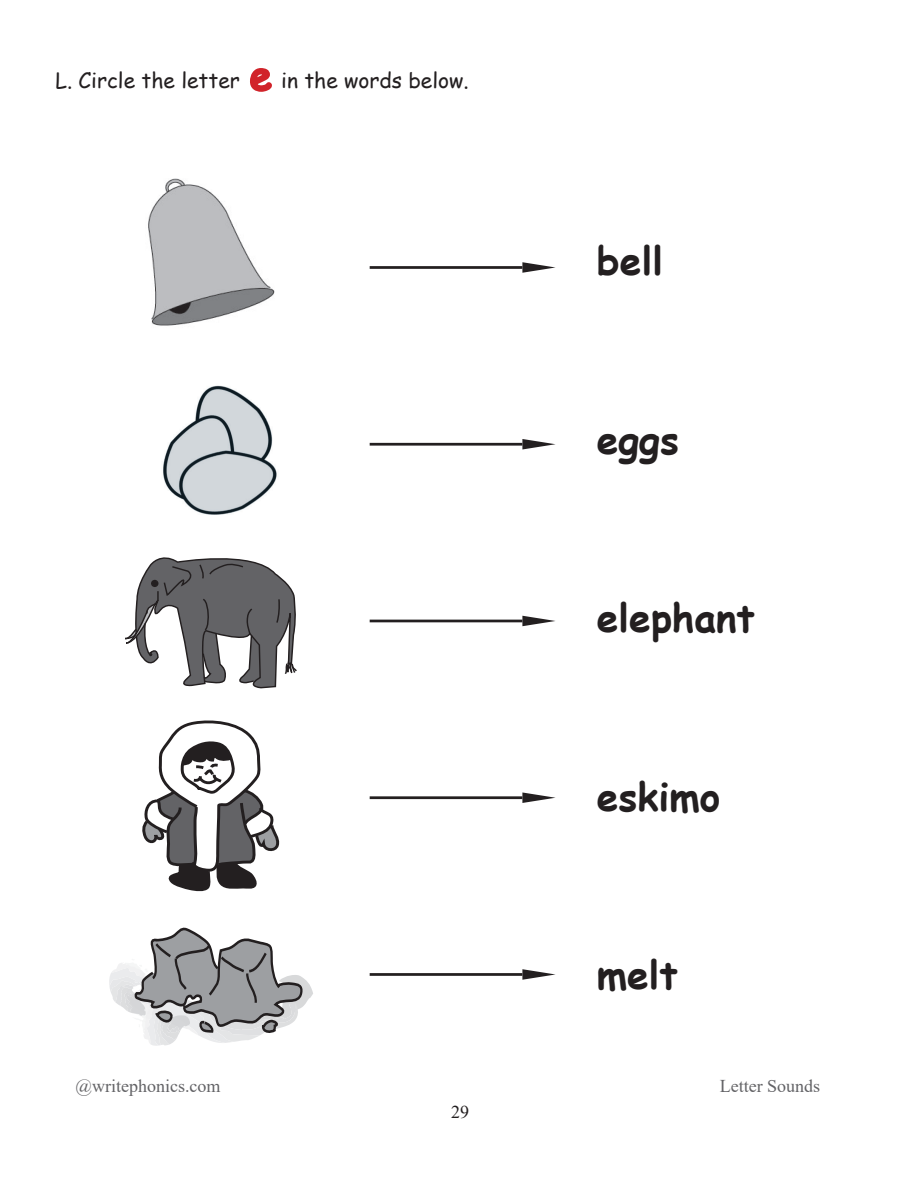
<style>
.page{position:relative;width:918px;height:1188px;background:#fff}
.page>*{position:absolute;margin:0;border:0;box-sizing:border-box;transform-origin:0 0}
.t1{font:700 39px "Comic Sans MS";color:#231f20}
.t2{font:39px "Comic Sans MS";color:#d1232a}
.t3{font:21px "Comic Sans MS";color:#231f20}
.t4{font:18px "Times New Roman";color:#636366}
.t5{font:18px "Times New Roman";color:#231f20}
</style>
<div class="page">
<svg style="left:522px;top:616px;width:33px;height:10px"></svg>
<svg style="left:370px;top:619px;width:152px;height:4px"></svg>
<svg style="left:522px;top:792px;width:34px;height:11px"></svg>
<svg style="left:370px;top:796px;width:152px;height:4px"></svg>
<svg style="left:522px;top:969px;width:34px;height:11px"></svg>
<hr style="left:370px;top:973px;width:152px;height:3px;background:#231f20">
<svg style="left:522px;top:439px;width:34px;height:10px"></svg>
<svg style="left:370px;top:442px;width:152px;height:4px"></svg>
<svg style="left:522px;top:262px;width:34px;height:11px"></svg>
<hr style="left:370px;top:266px;width:152px;height:3px;background:#231f20">
<img style="left:148px;top:178px;width:127px;height:148px">
<img style="left:163px;top:385px;width:114px;height:130px">
<svg style="left:125px;top:557px;width:172px;height:132px"></svg>
<svg style="left:143px;top:720px;width:136px;height:172px"></svg>
<svg style="left:109px;top:927px;width:204px;height:119px"></svg>
<svg style="left:250px;top:68px;width:22px;height:24px"></svg>
<p class="t2" style="left:250px;top:46px;width:23px">e</p>
<p class="t3" style="left:56px;top:65px;width:186px">L. Circle the letter</p>
<p class="t3" style="left:281px;top:65px;width:189px">in the words below.</p>
<p class="t1" style="left:597px;top:232px;width:68px">bell</p>
<p class="t1" style="left:597px;top:411px;width:84px">eggs</p>
<p class="t1" style="left:597px;top:589px;width:160px">elephant</p>
<p class="t1" style="left:597px;top:768px;width:125px">eskimo</p>
<p class="t1" style="left:597px;top:946px;width:83px">melt</p>
<p class="t4" style="left:75px;top:1074px;width:147px">@writephonics.com</p>
<p class="t4" style="left:720px;top:1073px;width:102px">Letter Sounds</p>
<p class="t5" style="left:451px;top:1099px;width:19px">29</p>
</div>
